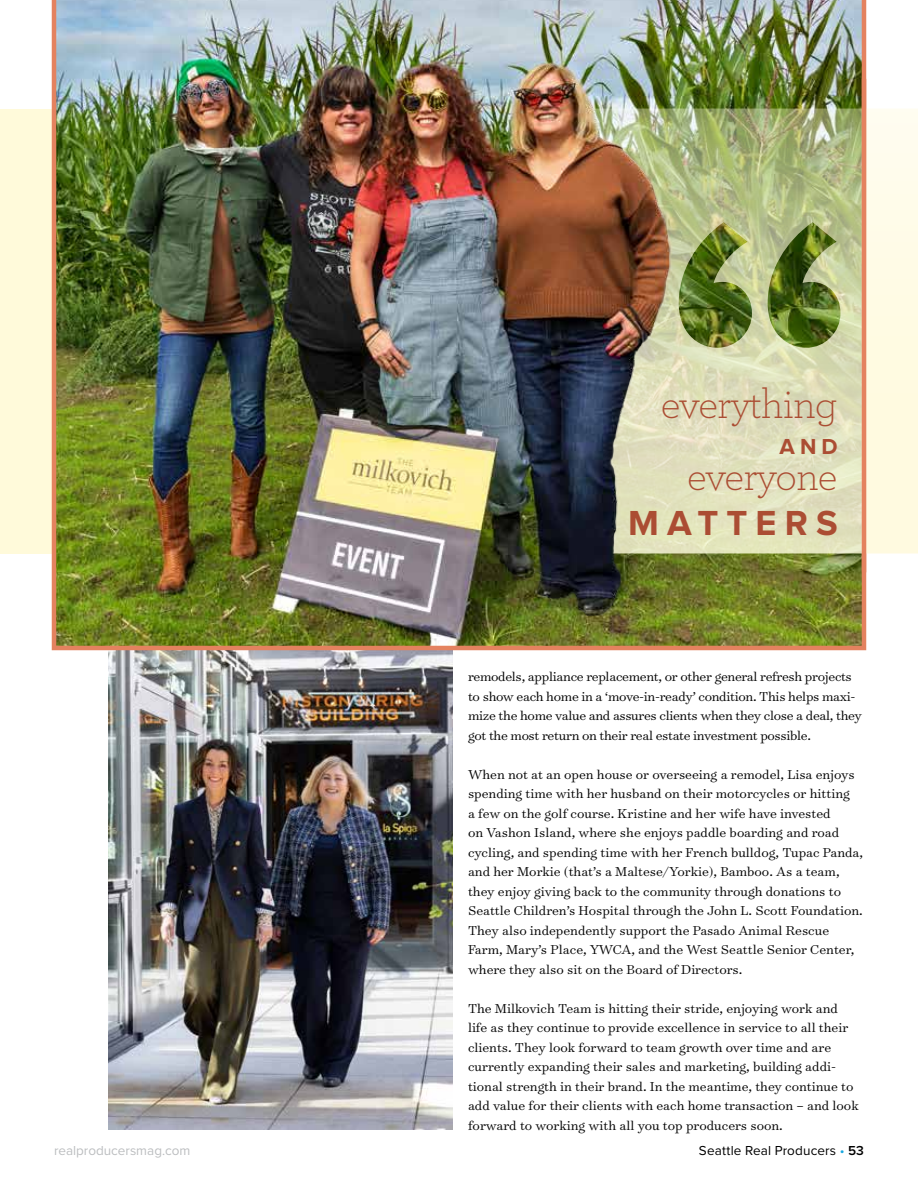
<style>
.page{position:relative;width:918px;height:1188px;background:#fff}
.page>*{position:absolute;margin:0;border:0;box-sizing:border-box;transform-origin:0 0}
.t1{font:300 42px "Archer Pro";letter-spacing:-.025em;color:#ab4d33}
.t2{font:700 36px "Proxima Nova";letter-spacing:.225em;color:#ab4d33}
.t3{font:700 22.5px "Proxima Nova";color:#ab4d33}
.t4{font:300 14.7px/19.5px "Surveyor Text";color:#000}
.t5{font:300 14.7px/19.5px "Surveyor Text";letter-spacing:-.02em;color:#000}
.t6{font:13.5px "Proxima Nova";letter-spacing:.01em;color:#000}
.t7{font:13.5px "Proxima Nova";color:#bcbec0}
.s1{color:#17a7e0}
.s2{font-weight:600}
</style>
<div class="page">
<img style="left:108px;top:650px;width:344px;height:480px">
<div style="left:0;top:109px;width:137px;height:445px;background:#fffada"></div>
<img style="left:52px;top:0;width:814px;height:650px">
<svg style="left:689px;top:109px;width:229px;height:445px;background:#c9cea3"></svg>
<hr style="left:862px;top:79px;width:4px;height:493px;background:#e4825f">
<img style="left:500px;top:0;width:189px;height:648px">
<h1 class="t1" style="left:661px;top:377px;width:178px">everything</h1>
<h3 class="t3" style="left:780px;top:436px;width:60px">AND</h3>
<h1 class="t1" style="left:687px;top:449px;width:152px">everyone</h1>
<h2 class="t2" style="left:628px;top:507px;width:211px">MATTERS</h2>
<p class="t5" style="left:468px;top:666px;width:395px">remodels, appliance replacement, or other general refresh projects to show each home in a ‘move-in-ready’ condition. This helps maxi&shy;mize the home value and assures clients when they close a deal, they got the most return on their real estate investment possible.</p>
<p class="t4" style="left:468px;top:764px;width:397px">When not at an open house or overseeing a remodel, Lisa enjoys spending time with her husband on their motorcycles or hitting<br>a few on the golf course. Kristine and her wife have invested<br>on Vashon Island, where she enjoys paddle boarding and road cycling, and spending time with her French bulldog, Tupac Panda, and her Morkie (that’s a Maltese/Yorkie), Bamboo. As a team, they enjoy giving back to the community through donations to Seattle Children’s Hospital through the John L. Scott Foundation.<br>They also independently support the Pasado Animal Rescue Farm, Mary’s Place, YWCA, and the West Seattle Senior Center, where they also sit on the Board of Directors.</p>
<p class="t4" style="left:468px;top:998px;width:392px">The Milkovich Team is hitting their stride, enjoying work and life as they continue to provide excellence in service to all their clients. They look forward to team growth over time and are currently expanding their sales and marketing, building addi&shy;tional strength in their brand. In the meantime, they continue to add value for their clients with each home transaction – and look forward to working with all you top producers soon.</p>
<p class="t7" style="left:54px;top:1143px;width:138px">realproducersmag.com</p>
<p class="t6" style="left:699px;top:1143px;width:167px">Seattle Real Producers <span class="s1">•</span> <span class="s2">53</span></p>
</div>
